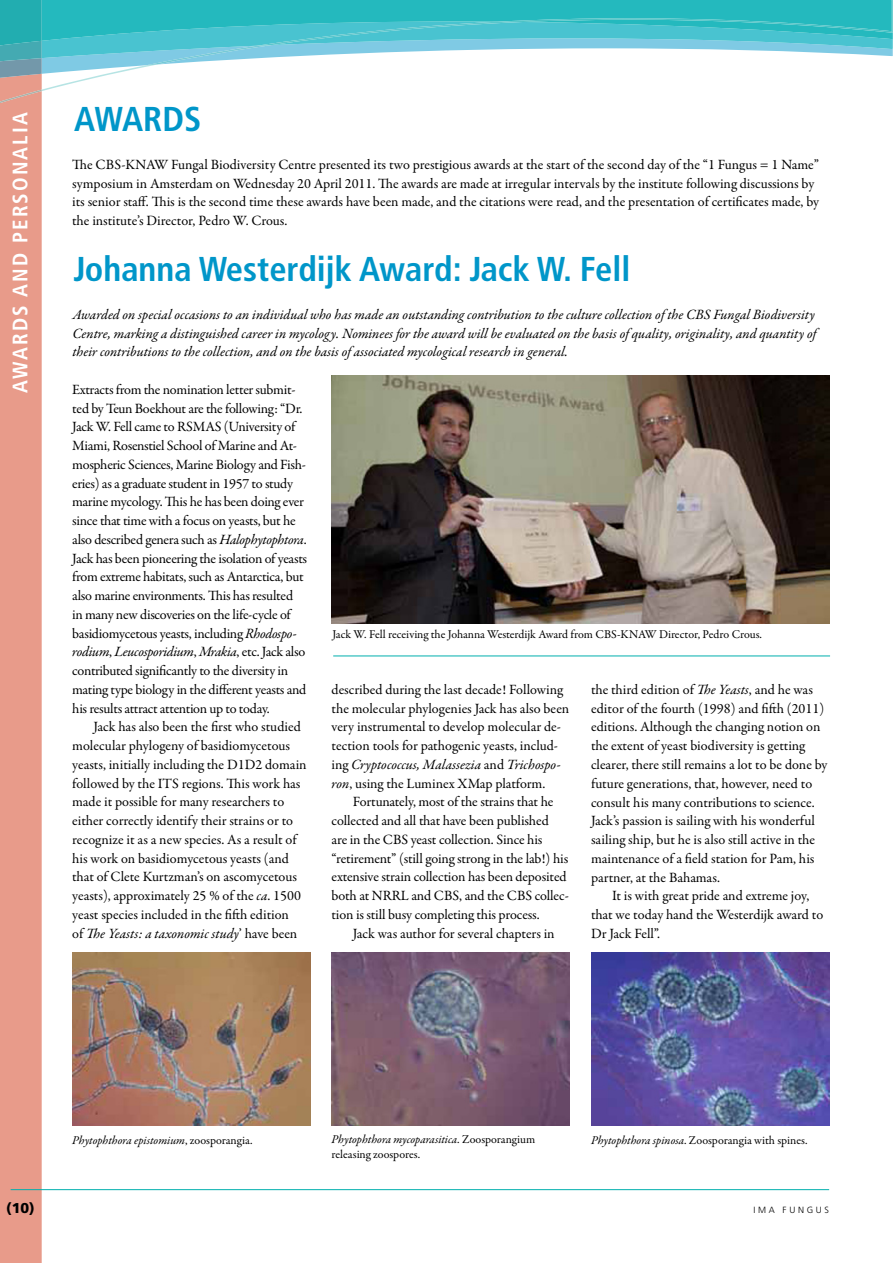
<style>
.page{position:relative;width:893px;height:1263px;background:#fff}
.page>*{position:absolute;margin:0;border:0;box-sizing:border-box;transform-origin:0 0}
.t1{font:700 condensed 34.5px "Frutiger LT Std";color:#0096c9}
.t2{font:700 condensed 21px "Frutiger LT Std";letter-spacing:.1em;color:#fff}
.t3{font:14.25px/18.8px "Garamond Premr Pro";letter-spacing:-.01em;color:#000}
.t4{font:italic 14.25px/18.8px "Garamond Premr Pro";color:#000;text-align:justify}
.t5{font:900 14.25px "Frutiger LT Std";color:#000}
.t6{font:12px "Garamond Premr Pro";color:#000}
.t7{font:italic 12px "Garamond Premr Pro";letter-spacing:-.005em;color:#000}
.t8{font:300 9px "Frutiger LT Std";letter-spacing:.3em;color:#000}
.s1{font-style:italic}
.s2{font-style:normal}
</style>
<div class="page">
<div style="left:0;top:103px;width:42px;height:1160px;background:#e89b8a"></div>
<svg style="left:0;top:0;width:893px;height:103px"></svg>
<hr style="left:11px;top:1189px;width:818px;height:1px;background:#00afad">
<img style="left:332px;top:375px;width:497px;height:249px">
<hr style="left:333px;top:656px;width:497px;height:1px;background:#00afad">
<img style="left:72px;top:953px;width:238px;height:172px">
<img style="left:332px;top:953px;width:238px;height:172px">
<img style="left:591px;top:953px;width:238px;height:172px">
<h2 class="t2" style="left:12px;top:393px;width:282px;rotate:-90deg">AWARDS AND PERSONALIA</h2>
<h1 class="t1" style="left:74px;top:105px;width:129px">AWARDS</h1>
<p class="t3" style="left:72px;top:156px;width:748px">The CBS-KNAW Fungal Biodiversity Centre presented its two prestigious awards at the start of the second day of the “1 Fungus = 1 Name” symposium in Amsterdam on Wednesday 20 April 2011. The awards are made at irregular intervals by the institute following discussions by its senior staff. This is the second time these awards have been made, and the citations were read, and the presentation of certificates made, by the institute’s Director, Pedro W. Crous.</p>
<h1 class="t1" style="left:73px;top:255px;width:558px">Johanna Westerdijk Award: Jack W. Fell</h1>
<p class="t4" style="left:72px;top:306px;width:745px">Awarded on special occasions to an individual who has made an outstanding contribution to the culture collection of the CBS Fungal Biodiversity Centre, marking a distinguished career in mycology. Nominees for the award will be evaluated on the basis of quality, originality, and quantity of their contributions to the collection, and on the basis of associated mycological research in general.</p>
<p class="t3" style="left:72px;top:381px;width:236px">Extracts from the nomination letter submit&shy;ted by Teun Boekhout are the following: “Dr.<br>Jack W. Fell came to RSMAS (University of Miami, Rosenstiel School of Marine and At&shy;mospheric Sciences, Marine Biology and Fish&shy;eries) as a graduate student in 1957 to study marine mycology. This he has been doing ever since that time with a focus on yeasts, but he also described genera such as <span class="s1">Halophytophtora</span>.<br>Jack has been pioneering the isolation of yeasts from extreme habitats, such as Antarctica, but also marine environments. This has resulted in many new discoveries on the life-cycle of basidiomycetous yeasts, including <span class="s1">Rhodospo&shy;rodium</span>, <span class="s1">Leucosporidium</span>, <span class="s1">Mrakia</span>, etc. Jack also contributed significantly to the diversity in mating type biology in the different yeasts and his results attract attention up to today.</p>
<p class="t3" style="left:72px;top:719px;width:236px;text-indent:21px">Jack has also been the first who studied molecular phylogeny of basidiomycetous yeasts, initially including the D1D2 domain followed by the ITS regions. This work has made it possible for many researchers to either correctly identify their strains or to recognize it as a new species. As a result of his work on basidiomycetous yeasts (and that of Clete Kurtzman’s on ascomycetous yeasts), approximately 25 % of the <span class="s1">ca</span>. 1500 yeast species included in the fifth edition<br>of <span class="s1">The Yeasts: a taxonomic study</span>’ have been</p>
<p class="t6" style="left:333px;top:629px;width:431px">Jack W. Fell receiving the Johanna Westerdijk Award from CBS-KNAW Director, Pedro Crous.</p>
<p class="t3" style="left:332px;top:681px;width:239px">described during the last decade! Following the molecular phylogenies Jack has also been very instrumental to develop molecular de&shy;tection tools for pathogenic yeasts, includ&shy;ing <span class="s1">Cryptococcus, Malassezia</span> and <span class="s1">Trichospo&shy;ron</span>, using the Luminex XMap platform.</p>
<p class="t3" style="left:332px;top:794px;width:239px;text-indent:21px">Fortunately, most of the strains that he collected and all that have been published<br>are in the CBS yeast collection. Since his “retirement” (still going strong in the lab!) his extensive strain collection has been deposited both at NRRL and CBS, and the CBS collec&shy;tion is still busy completing this process.</p>
<p class="t3" style="left:353px;top:925px;width:203px">Jack was author for several chapters in</p>
<p class="t3" style="left:591px;top:681px;width:238px">the third edition of <span class="s1">The Yeasts</span>, and he was editor of the fourth (1998) and fifth (2011) editions. Although the changing notion on the extent of yeast biodiversity is getting clearer, there still remains a lot to be done by future generations, that, however, need to consult his many contributions to science.<br>Jack’s passion is sailing with his wonderful sailing ship, but he is also still active in the maintenance of a field station for Pam, his partner, at the Bahamas.</p>
<p class="t3" style="left:591px;top:888px;width:234px;text-indent:21px">It is with great pride and extreme joy, that we today hand the Westerdijk award to<br>Dr Jack Fell”.</p>
<p class="t7" style="left:72px;top:1135px;width:182px">Phytophthora epistomium<span class="s2">, zoosporangia.</span></p>
<p class="t7" style="left:332px;top:1134px;width:205px">Phytophthora mycoparasitica<span class="s2">. Zoosporangium</span></p>
<p class="t6" style="left:591px;top:1135px;width:218px"><span class="s1">Phytophthora spinosa</span>. Zoosporangia with spines.</p>
<p class="t6" style="left:332px;top:1149px;width:90px">releasing zoospores.</p>
<p class="t5" style="left:6px;top:1200px;width:30px">(10)</p>
<p class="t8" style="left:753px;top:1205px;width:77px">IMA FUNGUS</p>
</div>
